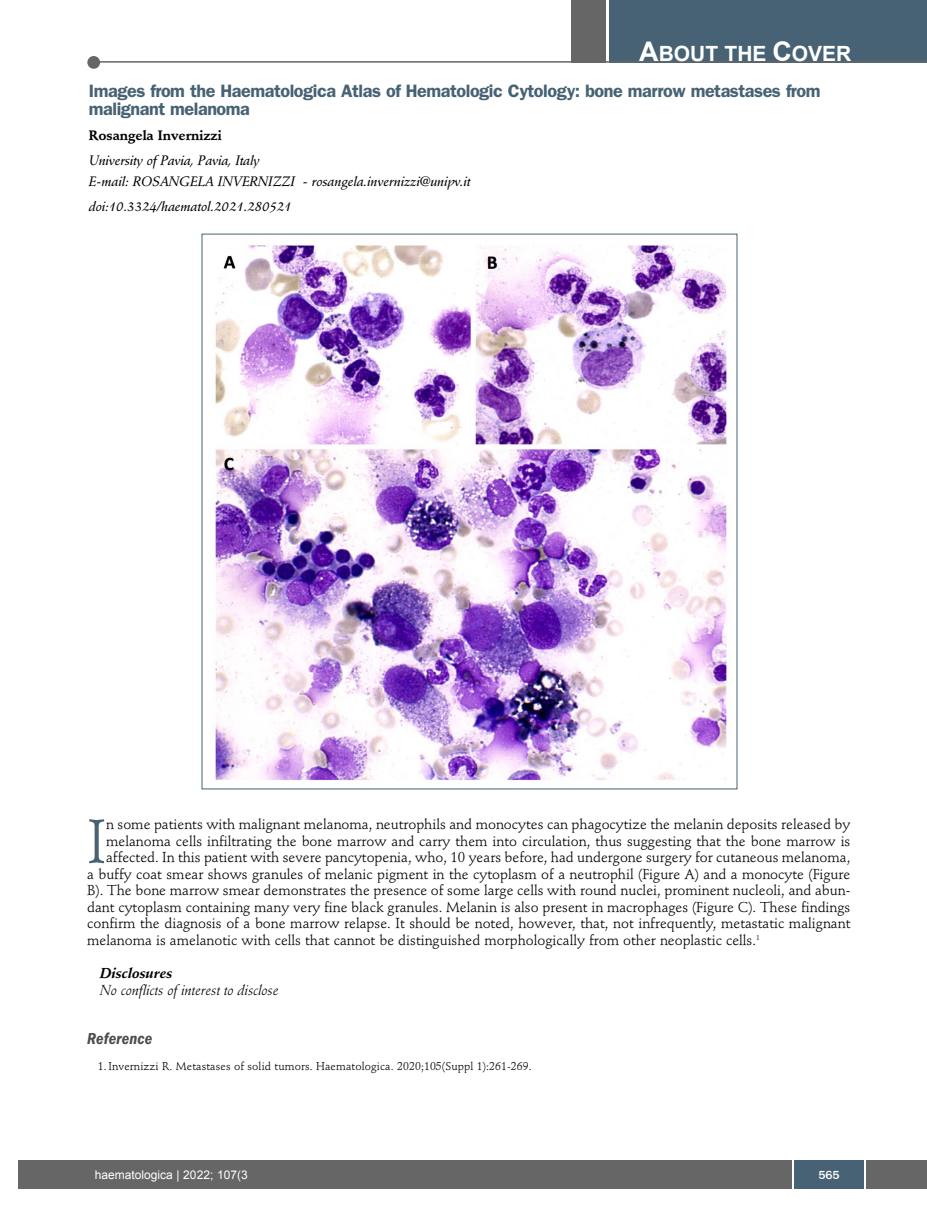
<style>
.page{position:relative;width:927px;height:1225px;background:#fff}
.page>*{position:absolute;margin:0;border:0;box-sizing:border-box;transform-origin:0 0}
.t1{font:60.45px "Stempel Schneidler";color:#466274}
.t2{font:700 21px "Arial";color:#fff}
.t3{font:600 18px/18px "Franklin Gothic";letter-spacing:-.025em;color:#466274}
.t4{font:italic 600 condensed 16.5px "Franklin Gothic";letter-spacing:.01em;color:#4d4d4d}
.t5{font:14.25px "Stempel Schneidler";color:#000}
.t6{font:italic 14.25px "Stempel Schneidler";letter-spacing:-.005em;color:#000}
.t7{font:italic 700 14.25px "Stempel Schneidler";letter-spacing:-.005em;color:#000}
.t8{font:italic 13.5px/20.7px "Stempel Schneidler Med";letter-spacing:-.005em;color:#000}
.t9{font:700 13.5px "Stempel Schneidler";letter-spacing:-.005em;color:#000}
.t10{font:12px "Arial";color:#fff}
.t11{font:500 12px "Franklin Gothic";color:#fff}
.t12{font:11.25px "Stempel Schneidler";letter-spacing:.01em;color:#000}
.s1{font-size:27px}
</style>
<div class="page">
<div style="left:18px;top:1160px;width:909px;height:28px;background:#666"></div>
<div style="left:609px;top:0;width:318px;height:62px;background:#466274"></div>
<div style="left:571px;top:0;width:34px;height:62px;background:#666"></div>
<div style="left:87px;top:56px;width:13px;height:13px;background:#666;border-radius:50%"></div>
<hr style="left:95px;top:61px;width:832px;height:2px;background:#666">
<div style="left:794px;top:1160px;width:70px;height:28px;background:#466274"></div>
<hr style="left:792px;top:1160px;width:2px;height:28px;background:#fff">
<hr style="left:864px;top:1160px;width:2px;height:28px;background:#fff">
<img style="left:211px;top:245px;width:520px;height:537px">
<h2 class="t2" style="left:639px;top:42px;width:214px"><span class="s1">A</span>BOUT THE <span class="s1">C</span>OVER</h2>
<p class="t3" style="left:89px;top:84px;width:733px">Images from the Haematologica Atlas of Hematologic Cytology: bone marrow metastases from malignant melanoma</p>
<p class="t9" style="left:89px;top:130px;width:134px">Rosangela Invernizzi</p>
<p class="t8" style="left:89px;top:152px;width:383px">University of Pavia, Pavia, Italy<br>E-mail: ROSANGELA INVERNIZZI - rosangela.invernizzi@unipv.it</p>
<p class="t8" style="left:89px;top:197px;width:204px">doi:10.3324/haematol.2021.280521</p>
<h1 class="t1" style="left:87px;top:816px;width:20px">I</h1>
<p class="t5" style="left:106px;top:818px;width:746px">n some patients with malignant melanoma, neutrophils and monocytes can phagocytize the melanin deposits released by</p>
<p class="t5" style="left:106px;top:835px;width:746px">melanoma cells infiltrating the bone marrow and carry them into circulation, thus suggesting that the bone marrow is</p>
<p class="t5" style="left:106px;top:851px;width:746px">affected. In this patient with severe pancytopenia, who, 10 years before, had undergone surgery for cutaneous melanoma,</p>
<p class="t5" style="left:87px;top:868px;width:765px">a buffy coat smear shows granules of melanic pigment in the cytoplasm of a neutrophil (Figure A) and a monocyte (Figure</p>
<p class="t5" style="left:87px;top:884px;width:765px">B). The bone marrow smear demonstrates the presence of some large cells with round nuclei, prominent nucleoli, and abun-</p>
<p class="t5" style="left:87px;top:901px;width:765px">dant cytoplasm containing many very fine black granules. Melanin is also present in macrophages (Figure C). These findings</p>
<p class="t5" style="left:87px;top:917px;width:765px">confirm the diagnosis of a bone marrow relapse. It should be noted, however, that, not infrequently, metastatic malignant</p>
<p class="t5" style="left:87px;top:934px;width:674px">melanoma is amelanotic with cells that cannot be distinguished morphologically from other neoplastic cells.<sup>1</sup></p>
<p class="t7" style="left:100px;top:967px;width:74px">Disclosures</p>
<p class="t6" style="left:100px;top:983px;width:180px">No conflicts of interest to disclose</p>
<p class="t4" style="left:87px;top:1033px;width:67px">Reference</p>
<p class="t12" style="left:98px;top:1061px;width:436px">1. Invernizzi R. Metastases of solid tumors. Haematologica. 2020;105(Suppl 1):261-269.</p>
<p class="t10" style="left:95px;top:1167px;width:154px">haematologica | 2022; 107(3</p>
<p class="t11" style="left:818px;top:1167px;width:23px">565</p>
</div>
